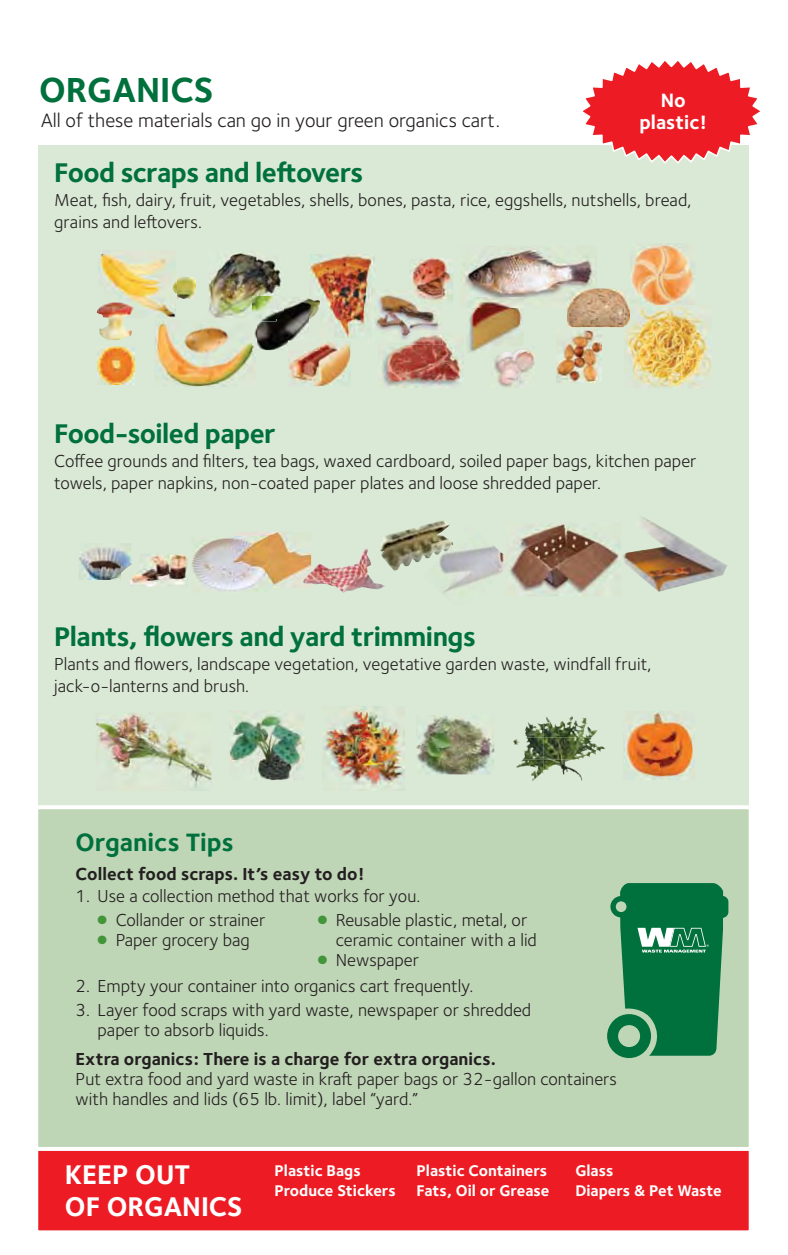
<style>
.page{position:relative;width:788px;height:1255px;background:#fff}
.page>*{position:absolute;margin:0;border:0;box-sizing:border-box;transform-origin:0 0}
.t1{font:700 36px "Foundry Sterling";color:#00703c}
.t2{font:700 28px "Foundry Sterling";letter-spacing:-.02em;color:#00703c}
.t3{font:700 28px/32px "Foundry Sterling";color:#fff}
.t4{font:700 26px "Foundry Sterling";color:#00703c}
.t5{font:20px "Foundry Sterling";color:#231f20}
.t6{font:700 20px/22px "Foundry Sterling";color:#fff;text-align:center}
.t7{font:18px/22px "Foundry Sterling";color:#231f20}
.t8{font:700 18px "Foundry Sterling";color:#231f20}
.t9{font:700 16px/20px "Foundry Sterling";color:#fff}
.s1{color:#439539}
</style>
<div class="page">
<div style="left:38px;top:145px;width:710px;height:749px;background:#dae9d5"></div>
<div style="left:38px;top:803px;width:711px;height:342px;background:#bfd6b6"></div>
<svg style="left:38px;top:1145px;width:711px;height:86px;background:#ec2c33"></svg>
<img style="left:155px;top:320px;width:101px;height:67px">
<img style="left:98px;top:251px;width:78px;height:67px">
<img style="left:256px;top:297px;width:53px;height:53px">
<img style="left:253px;top:321px;width:3px;height:29px">
<img style="left:195px;top:320px;width:58px;height:1px">
<img style="left:256px;top:318px;width:20px;height:3px">
<img style="left:172px;top:278px;width:23px;height:20px">
<img style="left:178px;top:321px;width:53px;height:44px">
<img style="left:461px;top:246px;width:135px;height:62px">
<img style="left:466px;top:298px;width:57px;height:55px">
<img style="left:494px;top:350px;width:41px;height:38px">
<img style="left:491px;top:347px;width:32px;height:6px">
<img style="left:567px;top:288px;width:62px;height:39px">
<img style="left:567px;top:288px;width:30px;height:20px">
<img style="left:630px;top:244px;width:65px;height:61px">
<img style="left:556px;top:329px;width:45px;height:53px">
<img style="left:410px;top:258px;width:43px;height:42px">
<img style="left:288px;top:341px;width:62px;height:45px">
<img style="left:288px;top:341px;width:31px;height:9px">
<img style="left:309px;top:254px;width:66px;height:84px">
<img style="left:309px;top:297px;width:10px;height:41px">
<img style="left:97px;top:309px;width:35px;height:31px">
<img style="left:98px;top:302px;width:36px;height:16px">
<img style="left:98px;top:347px;width:37px;height:37px">
<img style="left:624px;top:306px;width:88px;height:82px">
<img style="left:624px;top:305px;width:5px;height:22px">
<img style="left:322px;top:706px;width:82px;height:81px">
<img style="left:229px;top:714px;width:76px;height:66px">
<img style="left:96px;top:713px;width:116px;height:75px">
<img style="left:416px;top:715px;width:78px;height:59px">
<img style="left:547px;top:718px;width:37px;height:15px">
<img style="left:525px;top:716px;width:22px;height:17px">
<img style="left:513px;top:733px;width:77px;height:48px">
<img style="left:624px;top:712px;width:71px;height:67px">
<img style="left:191px;top:537px;width:67px;height:55px">
<img style="left:506px;top:523px;width:114px;height:73px">
<img style="left:233px;top:532px;width:69px;height:56px">
<img style="left:233px;top:537px;width:34px;height:51px">
<img style="left:302px;top:548px;width:83px;height:45px">
<img style="left:641px;top:516px;width:16px;height:24px">
<img style="left:129px;top:554px;width:59px;height:33px">
<img style="left:79px;top:544px;width:52px;height:36px">
<img style="left:121px;top:564px;width:10px;height:16px">
<svg style="left:607px;top:883px;width:121px;height:175px;background:#2f895b"></svg>
<svg style="left:583px;top:61px;width:177px;height:104px"></svg>
<img style="left:208px;top:252px;width:75px;height:66px">
<img style="left:253px;top:297px;width:30px;height:21px">
<svg style="left:199px;top:313px;width:17px;height:8px"></svg>
<img style="left:380px;top:336px;width:84px;height:52px">
<img style="left:375px;top:291px;width:66px;height:42px">
<img style="left:409px;top:289px;width:33px;height:14px">
<img style="left:368px;top:289px;width:7px;height:49px">
<img style="left:380px;top:333px;width:62px;height:12px">
<img style="left:402px;top:333px;width:22px;height:10px">
<h1 class="t1" style="left:39px;top:75px;width:176px">ORGANICS</h1>
<p class="t5" style="left:41px;top:113px;width:460px">All of these materials can go in your green organics cart.</p>
<p class="t6" style="left:639px;top:90px;width:69px">No plastic!</p>
<h2 class="t2" style="left:54px;top:161px;width:311px">Food scraps and leftovers</h2>
<p class="t7" style="left:54px;top:191px;width:638px">Meat, fish, dairy, fruit, vegetables, shells, bones, pasta, rice, eggshells, nutshells, bread, grains and leftovers.</p>
<h2 class="t2" style="left:54px;top:422px;width:223px">Food-soiled paper</h2>
<p class="t7" style="left:54px;top:452px;width:643px">Coffee grounds and filters, tea bags, waxed cardboard, soiled paper bags, kitchen paper towels, paper napkins, non-coated paper plates and loose shredded paper.</p>
<h2 class="t2" style="left:54px;top:625px;width:423px">Plants, flowers and yard trimmings</h2>
<p class="t7" style="left:54px;top:654px;width:598px">Plants and flowers, landscape vegetation, vegetative garden waste, windfall fruit, jack-o-lanterns and brush.</p>
<h3 class="t4" style="left:76px;top:831px;width:160px">Organics Tips</h3>
<p class="t8" style="left:76px;top:866px;width:290px">Collect food scraps. It’s easy to do!</p>
<p class="t7" style="left:76px;top:887px;width:346px">1. Use a collection method that works for you.</p>
<p class="t7" style="left:98px;top:911px;width:169px"><span class="s1">●</span> Collander or strainer</p>
<p class="t7" style="left:318px;top:911px;width:211px"><span class="s1">●</span> Reusable plastic, metal, or</p>
<p class="t7" style="left:98px;top:931px;width:154px"><span class="s1">●</span> Paper grocery bag</p>
<p class="t7" style="left:336px;top:931px;width:203px">ceramic container with a lid</p>
<p class="t7" style="left:318px;top:951px;width:103px"><span class="s1">●</span> Newspaper</p>
<p class="t7" style="left:76px;top:977px;width:399px">2. Empty your container into organics cart frequently.</p>
<p class="t7" style="left:98px;top:1002px;width:435px;line-height:20px;text-indent:-22px">3. Layer food scraps with yard waste, newspaper or shredded paper to absorb liquids.</p>
<p class="t8" style="left:76px;top:1051px;width:422px">Extra organics: There is a charge for extra organics.</p>
<p class="t7" style="left:76px;top:1071px;width:543px;line-height:20px">Put extra food and yard waste in kraft paper bags or 32-gallon containers with handles and lids (65 lb. limit), label “yard.”</p>
<h2 class="t3" style="left:65px;top:1161px;width:179px">KEEP OUT<br>OF ORGANICS</h2>
<p class="t9" style="left:416px;top:1162px;width:134px">Plastic Containers<br>Fats, Oil or Grease</p>
<p class="t9" style="left:274px;top:1162px;width:123px">Plastic Bags<br>Produce Stickers</p>
<p class="t9" style="left:575px;top:1162px;width:148px">Glass<br>Diapers &amp; Pet Waste</p>
</div>
